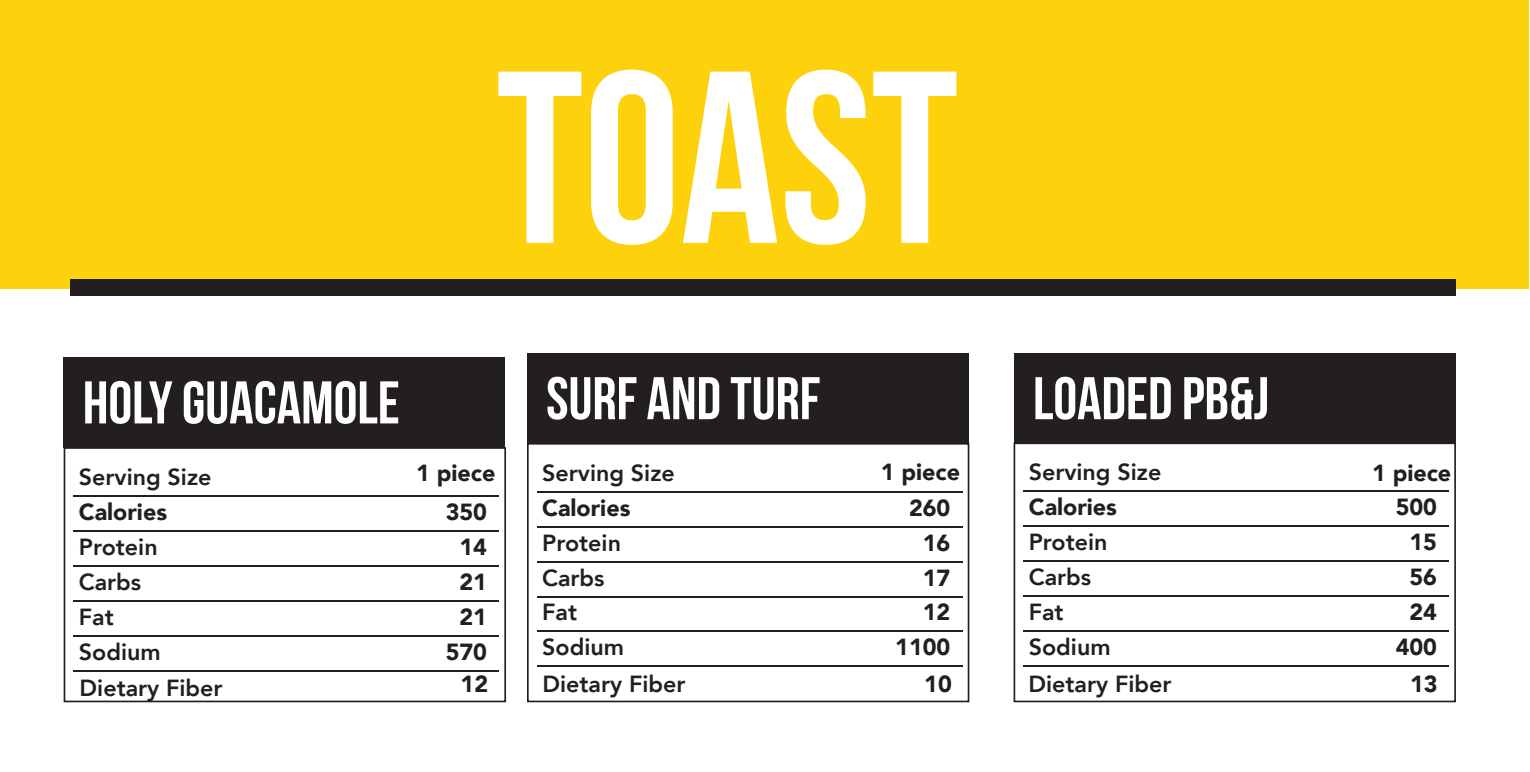
<style>
.page{position:relative;width:1530px;height:772px;background:#fff}
.page>*{position:absolute;margin:0;border:0;box-sizing:border-box;transform-origin:0 0}
.t1{font:244.5px "Bebas Neue";color:#fff}
.t2{font:60px "Bebas Neue";color:#fff}
.t3{font:800 23.25px/35px "Avenir";color:#231f20}
.t4{font:900 23.25px/35px "Avenir";color:#231f20;text-align:right}
</style>
<div class="page">
<div style="left:0;top:1px;width:1528px;height:288px;background:#fdd10b"></div>
<div style="left:71px;top:279px;width:1385px;height:17px;background:#231f20"></div>
<div style="left:527px;top:353px;width:442px;height:90px;background:#231f20"></div>
<div style="left:527px;top:443px;width:442px;height:259px;border:2px solid #231f20"></div>
<hr style="left:537px;top:491px;width:426px;height:1px;background:#231f20">
<hr style="left:537px;top:525px;width:426px;height:2px;background:#231f20">
<hr style="left:537px;top:560px;width:426px;height:2px;background:#231f20">
<hr style="left:537px;top:595px;width:426px;height:2px;background:#231f20">
<hr style="left:537px;top:630px;width:426px;height:2px;background:#231f20">
<hr style="left:537px;top:665px;width:426px;height:2px;background:#231f20">
<div style="left:64px;top:357px;width:441px;height:91px;background:#231f20"></div>
<div style="left:64px;top:447px;width:442px;height:255px;border:2px solid #231f20"></div>
<hr style="left:73px;top:495px;width:426px;height:2px;background:#231f20">
<hr style="left:73px;top:530px;width:426px;height:2px;background:#231f20">
<hr style="left:73px;top:564px;width:426px;height:2px;background:#231f20">
<hr style="left:73px;top:599px;width:426px;height:2px;background:#231f20">
<hr style="left:73px;top:634px;width:426px;height:2px;background:#231f20">
<hr style="left:73px;top:669px;width:426px;height:2px;background:#231f20">
<div style="left:1014px;top:353px;width:442px;height:90px;background:#231f20"></div>
<div style="left:1014px;top:442px;width:442px;height:260px;border:2px solid #231f20"></div>
<hr style="left:1023px;top:490px;width:426px;height:2px;background:#231f20">
<hr style="left:1023px;top:525px;width:426px;height:2px;background:#231f20">
<hr style="left:1023px;top:560px;width:426px;height:2px;background:#231f20">
<hr style="left:1023px;top:595px;width:426px;height:2px;background:#231f20">
<hr style="left:1023px;top:629px;width:426px;height:2px;background:#231f20">
<hr style="left:1023px;top:664px;width:426px;height:2px;background:#231f20">
<h1 class="t1" style="left:496px;top:24px;width:463px">TOAST</h1>
<h2 class="t2" style="left:83px;top:369px;width:319px">HOLY GUACAMOLE</h2>
<p class="t3" style="left:79px;top:459px;width:134px">Serving Size</p>
<p class="t4" style="left:79px;top:493px;width:90px">Calories</p>
<p class="t3" style="left:79px;top:529px;width:145px">Protein<br>Carbs<br>Fat<br>Sodium<br>Dietary Fiber</p>
<p class="t4" style="left:446px;top:452px;width:51px;line-height:39.2px;text-align:left;text-indent:-30px">1 piece<br>350</p>
<p class="t4" style="left:446px;top:528px;width:43px;text-align:center">14<br>21<br>21<br>570</p>
<h2 class="t2" style="left:546px;top:365px;width:276px">SURF AND TURF</h2>
<p class="t3" style="left:542px;top:455px;width:134px">Serving Size</p>
<p class="t4" style="left:542px;top:489px;width:90px">Calories</p>
<p class="t3" style="left:542px;top:525px;width:83px">Protein<br>Carbs<br>Fat<br>Sodium</p>
<p class="t4" style="left:881px;top:454px;width:81px">1 piece</p>
<p class="t4" style="left:895px;top:489px;width:57px">260<br>16<br>17<br>12<br>1100</p>
<h2 class="t2" style="left:1033px;top:365px;width:238px">LOADED PB&amp;J</h2>
<p class="t3" style="left:1029px;top:454px;width:134px">Serving Size</p>
<p class="t4" style="left:1029px;top:489px;width:90px">Calories</p>
<p class="t3" style="left:1029px;top:524px;width:83px">Protein<br>Carbs<br>Fat<br>Sodium</p>
<p class="t4" style="left:1372px;top:454px;width:81px">1 piece</p>
<p class="t4" style="left:1396px;top:489px;width:43px">500</p>
<p class="t4" style="left:1409px;top:523px;width:29px">15</p>
<p class="t4" style="left:1409px;top:558px;width:29px">56</p>
<p class="t4" style="left:1409px;top:593px;width:29px">24</p>
<p class="t4" style="left:1396px;top:628px;width:43px">400</p>
<p class="t3" style="left:543px;top:666px;width:145px">Dietary Fiber</p>
<p class="t3" style="left:1028px;top:666px;width:145px">Dietary Fiber</p>
<p class="t4" style="left:461px;top:665px;width:29px">12</p>
<p class="t4" style="left:924px;top:665px;width:29px">10</p>
<p class="t4" style="left:1410px;top:665px;width:29px">13</p>
</div>
